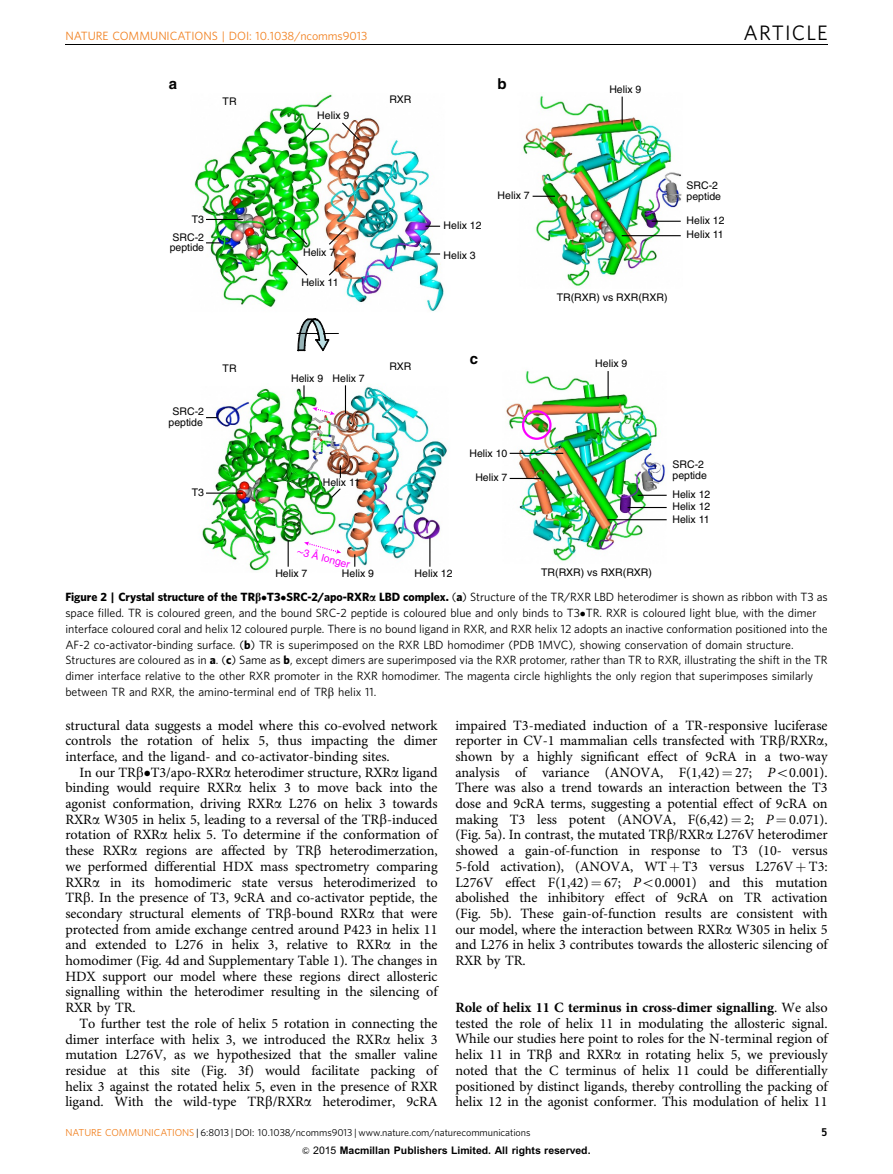
<style>
.page{position:relative;width:893px;height:1174px;background:#fff}
.page>*{position:absolute;margin:0;border:0;box-sizing:border-box;transform-origin:0 0}
.t1{font:20.85px "Adv O Tea 1 a 7398";letter-spacing:.055em;color:#000}
.t2{font:700 15px "Helvetica";color:#000}
.t3{font:14.25px/15.8px "Adv OT1 ef 757 c 0";color:#000;text-align:justify}
.t4{font:14.25px "Adv O Tb 65 e 897 d.B";color:#000}
.t5{font:12px/15.8px "Adv O Tea 1 a 7398";color:#000}
.t6{font:12px "Adv O Tea 1 a 7398";color:#f1801f}
.t7{font:10.8px "Adv T Tda 6 f 6 cb 8.B";color:#000}
.t8{font:10.5px/10.6px "Helvetica";color:#000}
.t9{font:10.5px "Adv PAD35";color:#000}
.t10{font:10.5px "Helvetica";color:#fa00ff}
.t11{font:10.05px "Adv O Tea 1 a 7398";color:#000}
.s1{font-family:"Adv O Tcb 88 df 00"}
.s2{font-family:"Adv Greek B"}
.s3{font-family:"Adv P4 C4 E74"}
.s4{font-family:"Adv Pi 1"}
.s5{font-family:"Adv OT7 d 6 df 7 ab.I"}
.s6{font-family:"Adv Els ent 4"}
.s7{font-family:"Adv OT1 ef 757 c 0"}
.s8{color:#f1801f}
.s9{font-family:"Adv TA42"}
.s10{font-family:"Adv PAD33"}
</style>
<div class="page">
<img style="left:194px;top:94px;width:488px;height:477px">
<div style="left:522px;top:410px;width:30px;height:30px;border:2px solid #fa00ff;border-radius:50%"></div>
<svg style="left:304px;top:542px;width:37px;height:11px"></svg>
<svg style="left:312px;top:407px;width:23px;height:8px"></svg>
<svg style="left:297px;top:318px;width:41px;height:81px"></svg>
<svg style="left:345px;top:385px;width:1px;height:28px"></svg>
<hr style="left:429px;top:537px;width:1px;height:30px;background:#000">
<svg style="left:354px;top:554px;width:1px;height:13px"></svg>
<svg style="left:340px;top:465px;width:1px;height:13px"></svg>
<svg style="left:288px;top:541px;width:1px;height:26px"></svg>
<hr style="left:206px;top:492px;width:37px;height:1px;background:#000">
<svg style="left:330px;top:487px;width:12px;height:12px"></svg>
<hr style="left:206px;top:219px;width:37px;height:1px;background:#000">
<svg style="left:206px;top:242px;width:15px;height:1px"></svg>
<svg style="left:425px;top:253px;width:15px;height:1px"></svg>
<svg style="left:425px;top:226px;width:15px;height:1px"></svg>
<svg style="left:652px;top:221px;width:29px;height:1px"></svg>
<svg style="left:533px;top:196px;width:22px;height:1px"></svg>
<hr style="left:510px;top:478px;width:31px;height:1px;background:#000">
<hr style="left:510px;top:453px;width:53px;height:1px;background:#000">
<hr style="left:622px;top:235px;width:59px;height:1px;background:#000">
<hr style="left:628px;top:507px;width:39px;height:1px;background:#000">
<svg style="left:638px;top:495px;width:29px;height:1px"></svg>
<hr style="left:608px;top:519px;width:59px;height:1px;background:#000">
<svg style="left:341px;top:121px;width:20px;height:20px"></svg>
<svg style="left:328px;top:226px;width:20px;height:20px"></svg>
<svg style="left:289px;top:226px;width:20px;height:20px"></svg>
<svg style="left:328px;top:256px;width:20px;height:21px"></svg>
<svg style="left:289px;top:256px;width:20px;height:21px"></svg>
<svg style="left:302px;top:121px;width:20px;height:20px"></svg>
<svg style="left:622px;top:97px;width:1px;height:28px"></svg>
<svg style="left:608px;top:371px;width:1px;height:28px"></svg>
<hr style="left:65px;top:44px;width:763px;height:1px;background:#000">
<p class="t6" style="left:65px;top:32px;width:303px">NATURE COMMUNICATIONS | DOI: 10.1038/ncomms9013</p>
<h1 class="t1" style="left:744px;top:25px;width:85px">ARTICLE</h1>
<p class="t2" style="left:169px;top:78px;width:10px">a</p>
<p class="t2" style="left:498px;top:78px;width:11px">b</p>
<p class="t8" style="left:223px;top:97px;width:15px">TR</p>
<p class="t8" style="left:389px;top:95px;width:24px">RXR</p>
<p class="t8" style="left:317px;top:111px;width:34px">Helix 9</p>
<p class="t8" style="left:173px;top:211px;width:33px;line-height:17.9px;text-align:right">T3<br>SRC-2</p>
<p class="t8" style="left:170px;top:243px;width:36px">peptide</p>
<p class="t8" style="left:303px;top:248px;width:34px">Helix 7</p>
<p class="t8" style="left:301px;top:278px;width:39px">Helix 11</p>
<p class="t8" style="left:168px;top:407px;width:37px;text-align:center">SRC-2 peptide</p>
<p class="t8" style="left:223px;top:364px;width:15px">TR</p>
<p class="t8" style="left:389px;top:362px;width:24px">RXR</p>
<p class="t8" style="left:291px;top:374px;width:34px">Helix 9</p>
<p class="t8" style="left:333px;top:374px;width:34px">Helix 7</p>
<p class="t8" style="left:192px;top:488px;width:14px">T3</p>
<p class="t8" style="left:323px;top:478px;width:39px">Helix 11</p>
<p class="t8" style="left:444px;top:221px;width:39px">Helix 12</p>
<p class="t8" style="left:444px;top:251px;width:34px">Helix 3</p>
<p class="t8" style="left:498px;top:191px;width:34px">Helix 7</p>
<p class="t2" style="left:470px;top:353px;width:10px">c</p>
<p class="t8" style="left:470px;top:448px;width:39px">Helix 10</p>
<p class="t8" style="left:475px;top:473px;width:34px">Helix 7</p>
<p class="t8" style="left:609px;top:85px;width:34px">Helix 9</p>
<p class="t8" style="left:687px;top:181px;width:36px">SRC-2 peptide</p>
<p class="t8" style="left:687px;top:216px;width:39px">Helix 12</p>
<p class="t8" style="left:687px;top:230px;width:39px">Helix 11</p>
<p class="t8" style="left:557px;top:292px;width:112px">TR(RXR) vs RXR(RXR)</p>
<p class="t8" style="left:595px;top:359px;width:34px">Helix 9</p>
<p class="t8" style="left:673px;top:460px;width:36px">SRC-2 peptide</p>
<p class="t8" style="left:672px;top:490px;width:39px">Helix 12</p>
<p class="t8" style="left:672px;top:514px;width:39px">Helix 11</p>
<p class="t8" style="left:672px;top:502px;width:39px">Helix 12</p>
<p class="t10" style="left:299px;top:547px;width:55px;rotate:15deg">~3 Å longer</p>
<p class="t8" style="left:541px;top:567px;width:112px">TR(RXR) vs RXR(RXR)</p>
<p class="t5" style="left:65px;top:590px;width:764px"><span class="s1">Figure 2 | Crystal structure of the TR</span><span class="s2">b</span><span class="s3">-</span><span class="s1">T3</span><span class="s3">-</span><span class="s1">SRC-2/apo-RXR</span><span class="s2">a</span> <span class="s1">LBD complex.</span> (<span class="s1">a</span>) Structure of the TR/RXR LBD heterodimer is shown as ribbon with T3 as space filled. TR is coloured green, and the bound SRC-2 peptide is coloured blue and only binds to T3<span class="s3">-</span>TR. RXR is coloured light blue, with the dimer interface coloured coral and helix 12 coloured purple. There is no bound ligand in RXR, and RXR helix 12 adopts an inactive conformation positioned into the AF-2 co-activator-binding surface. (<span class="s1">b</span>) TR is superimposed on the RXR LBD homodimer (PDB 1MVC), showing conservation of domain structure.<br>Structures are coloured as in <span class="s1">a</span>. (<span class="s1">c</span>) Same as <span class="s1">b</span>, except dimers are superimposed via the RXR protomer, rather than TR to RXR, illustrating the shift in the TR dimer interface relative to the other RXR promoter in the RXR homodimer. The magenta circle highlights the only region that superimposes similarly between TR and RXR, the amino-terminal end of TR<span class="s4">b</span> helix 11.</p>
<p class="t8" style="left:415px;top:569px;width:39px">Helix 12</p>
<p class="t8" style="left:275px;top:569px;width:34px">Helix 7</p>
<p class="t8" style="left:342px;top:569px;width:34px">Helix 9</p>
<p class="t3" style="left:65px;top:718px;width:374px">structural data suggests a model where this co-evolved network controls the rotation of helix 5, thus impacting the dimer interface, and the ligand- and co-activator-binding sites.</p>
<p class="t3" style="left:65px;top:765px;width:374px;text-indent:14px">In our TR<span class="s4">b</span><span class="s3">-</span>T3/apo-RXR<span class="s4">a</span> heterodimer structure, RXR<span class="s4">a</span> ligand binding would require RXR<span class="s4">a</span> helix 3 to move back into the agonist conformation, driving RXR<span class="s4">a</span> L276 on helix 3 towards RXR<span class="s4">a</span> W305 in helix 5, leading to a reversal of the TR<span class="s4">b</span>-induced rotation of RXR<span class="s4">a</span> helix 5. To determine if the conformation of these RXR<span class="s4">a</span> regions are affected by TR<span class="s4">b</span> heterodimerzation, we performed differential HDX mass spectrometry comparing RXR<span class="s4">a</span> in its homodimeric state versus heterodimerized to TR<span class="s4">b</span>. In the presence of T3, 9cRA and co-activator peptide, the secondary structural elements of TR<span class="s4">b</span>-bound RXR<span class="s4">a</span> that were protected from amide exchange centred around P423 in helix 11 and extended to L276 in helix 3, relative to RXR<span class="s4">a</span> in the homodimer (Fig. 4d and Supplementary Table 1). The changes in HDX support our model where these regions direct allosteric signalling within the heterodimer resulting in the silencing of RXR by TR.</p>
<p class="t3" style="left:65px;top:1016px;width:374px;text-indent:14px">To further test the role of helix 5 rotation in connecting the dimer interface with helix 3, we introduced the RXR<span class="s4">a</span> helix 3 mutation L276V, as we hypothesized that the smaller valine residue at this site (Fig. 3f) would facilitate packing of helix 3 against the rotated helix 5, even in the presence of RXR ligand. With the wild-type TR<span class="s4">b</span>/RXR<span class="s4">a</span> heterodimer, 9cRA</p>
<p class="t3" style="left:455px;top:718px;width:374px">impaired T3-mediated induction of a TR-responsive luciferase reporter in CV-1 mammalian cells transfected with TR<span class="s4">b</span>/RXR<span class="s4">a</span>, shown by a highly significant effect of 9cRA in a two-way analysis of variance (ANOVA, F(1,42) <span class="s3">¼</span> 27; <span class="s5">P</span><span class="s6">o</span>0.001).<br>There was also a trend towards an interaction between the T3 dose and 9cRA terms, suggesting a potential effect of 9cRA on making T3 less potent (ANOVA, F(6,42) <span class="s3">¼</span> 2; <span class="s5">P</span> <span class="s3">¼</span> 0.071). (Fig. 5a). In contrast, the mutated TR<span class="s4">b</span>/RXR<span class="s4">a</span> L276V heterodimer showed a gain-of-function in response to T3 (10- versus 5-fold activation), (ANOVA, WT <span class="s3">þ</span> T3 versus L276V <span class="s3">þ</span> T3:<br>L276V effect F(1,42) <span class="s3">¼</span> 67; <span class="s5">P</span><span class="s6">o</span>0.0001) and this mutation abolished the inhibitory effect of 9cRA on TR activation (Fig. 5b). These gain-of-function results are consistent with our model, where the interaction between RXR<span class="s4">a</span> W305 in helix 5 and L276 in helix 3 contributes towards the allosteric silencing of RXR by TR.</p>
<p class="t4" style="left:455px;top:1002px;width:374px">Role of helix 11 C terminus in cross-dimer signalling<span class="s7">. We also</span></p>
<p class="t3" style="left:455px;top:1016px;width:374px">tested the role of helix 11 in modulating the allosteric signal.<br>While our studies here point to roles for the N-terminal region of helix 11 in TR<span class="s4">b</span> and RXR<span class="s4">a</span> in rotating helix 5, we previously noted that the C terminus of helix 11 could be differentially positioned by distinct ligands, thereby controlling the packing of helix 12 in the agonist conformer. This modulation of helix 11</p>
<p class="t11" style="left:65px;top:1128px;width:467px"><span class="s8">NATURE COMMUNICATIONS</span> | 6:8013 | DOI: 10.1038/ncomms9013 | www.nature.com/naturecommunications</p>
<p class="t7" style="left:821px;top:1128px;width:8px">5</p>
<p class="t9" style="left:302px;top:1146px;width:290px"><span class="s9">&amp;</span> <span class="s10">2015</span> Macmillan Publishers Limited. All rights reserved.</p>
</div>
